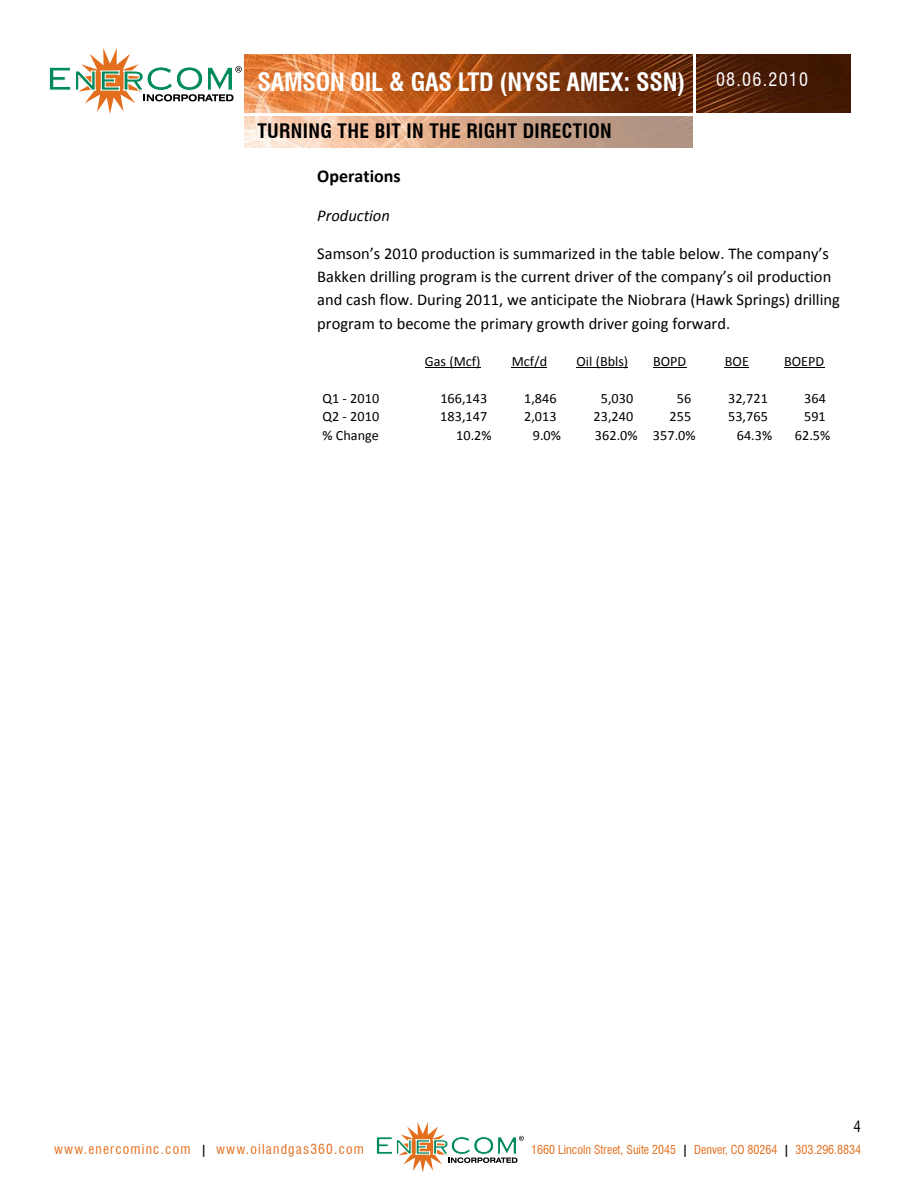
<style>
.page{position:relative;width:918px;height:1188px;background:#fff}
.page>*{position:absolute;margin:0;border:0;box-sizing:border-box;transform-origin:0 0}
.t1{font:700 condensed 24.75px "Swiss 721 BT";letter-spacing:-.01em;color:#fff}
.t2{font:700 condensed 19.5px "Swiss 721 BT";letter-spacing:.02em;color:#000}
.t3{font:condensed 18px "Swiss 721 BT";letter-spacing:.07em;color:#fff}
.t4{font:700 18px "Calibri";color:#000}
.t5{font:16.5px/23.2px "Calibri";color:#000}
.t6{font:italic 16.5px "Calibri";color:#000}
.t7{font:condensed 15px "Swiss 721 BT";color:#000}
.t8{font:14.1px "Calibri";color:#000}
.t9{font:condensed 13.5px "Swiss 721 BT";letter-spacing:.09em;color:#e36f1e}
.t10{font:condensed 12px "Swiss 721 BT";color:#e36f1e}
.s1{font-weight:700;font-size:12px;color:#000}
.s2{font-weight:700;color:#000}
</style>
<div class="page">
<svg style="left:49px;top:48px;width:193px;height:66px"></svg>
<img style="left:244px;top:54px;width:449px;height:58px">
<img style="left:697px;top:54px;width:153px;height:58px">
<img style="left:244px;top:116px;width:449px;height:32px">
<svg style="left:376px;top:1122px;width:148px;height:51px"></svg>
<hr style="left:425px;top:367px;width:56px;height:1px;background:#000">
<hr style="left:512px;top:367px;width:35px;height:1px;background:#000">
<hr style="left:577px;top:367px;width:51px;height:1px;background:#000">
<hr style="left:653px;top:367px;width:33px;height:1px;background:#000">
<svg style="left:725px;top:367px;width:24px;height:1px"></svg>
<hr style="left:784px;top:367px;width:40px;height:1px;background:#000">
<h1 class="t1" style="left:257px;top:68px;width:429px">SAMSON OIL &amp; GAS LTD (NYSE AMEX: SSN)</h1>
<p class="t2" style="left:257px;top:119px;width:45px">TURNING</p>
<p class="t2" style="left:338px;top:119px;width:246px">THE BIT IN THE RIGHT DIRECTION</p>
<p class="t3" style="left:716px;top:69px;width:94px">08.06.2010</p>
<p class="t4" style="left:317px;top:165px;width:85px">Operations</p>
<p class="t6" style="left:317px;top:205px;width:74px">Production</p>
<p class="t5" style="left:317px;top:241px;width:524px">Samson’s 2010 production is summarized in the table below. The company’s Bakken drilling program is the current driver of the company’s oil production and cash flow. During 2011, we anticipate the Niobrara (Hawk Springs) drilling program to become the primary growth driver going forward.</p>
<p class="t8" style="left:425px;top:352px;width:57px">Gas (Mcf)</p>
<p class="t8" style="left:512px;top:352px;width:37px">Mcf/d</p>
<p class="t8" style="left:577px;top:352px;width:53px">Oil (Bbls)</p>
<p class="t8" style="left:653px;top:352px;width:35px">BOPD</p>
<p class="t8" style="left:725px;top:352px;width:26px">BOE</p>
<p class="t8" style="left:784px;top:352px;width:42px">BOEPD</p>
<p class="t8" style="left:323px;top:389px;width:58px">Q1 ‐ 2010</p>
<p class="t8" style="left:440px;top:389px;width:48px">166,143</p>
<p class="t8" style="left:524px;top:389px;width:34px">1,846</p>
<p class="t8" style="left:601px;top:389px;width:34px">5,030</p>
<p class="t8" style="left:677px;top:389px;width:16px">56</p>
<p class="t8" style="left:728px;top:389px;width:41px">32,721</p>
<p class="t8" style="left:804px;top:389px;width:23px">364</p>
<p class="t8" style="left:323px;top:408px;width:58px">Q2 ‐ 2010</p>
<p class="t8" style="left:440px;top:408px;width:48px">183,147</p>
<p class="t8" style="left:524px;top:408px;width:34px">2,013</p>
<p class="t8" style="left:594px;top:408px;width:41px">23,240</p>
<p class="t8" style="left:670px;top:408px;width:23px">255</p>
<p class="t8" style="left:728px;top:408px;width:41px">53,765</p>
<p class="t8" style="left:804px;top:408px;width:23px">591</p>
<p class="t8" style="left:323px;top:427px;width:58px">% Change</p>
<p class="t8" style="left:456px;top:427px;width:37px">10.2%</p>
<p class="t8" style="left:533px;top:427px;width:30px">9.0%</p>
<p class="t8" style="left:595px;top:427px;width:102px">362.0% 357.0%</p>
<p class="t8" style="left:737px;top:427px;width:37px">64.3%</p>
<p class="t8" style="left:795px;top:427px;width:37px">62.5%</p>
<p class="t7" style="left:854px;top:1117px;width:9px">4</p>
<p class="t9" style="left:54px;top:1141px;width:312px">www.enercominc.com <span class="s1">|</span> www.oilandgas360.com</p>
<p class="t10" style="left:531px;top:1142px;width:331px">1660 Lincoln Street, Suite 2045 <span class="s2">|</span> Denver, CO 80264 <span class="s2">|</span> 303.296.8834</p>
</div>
